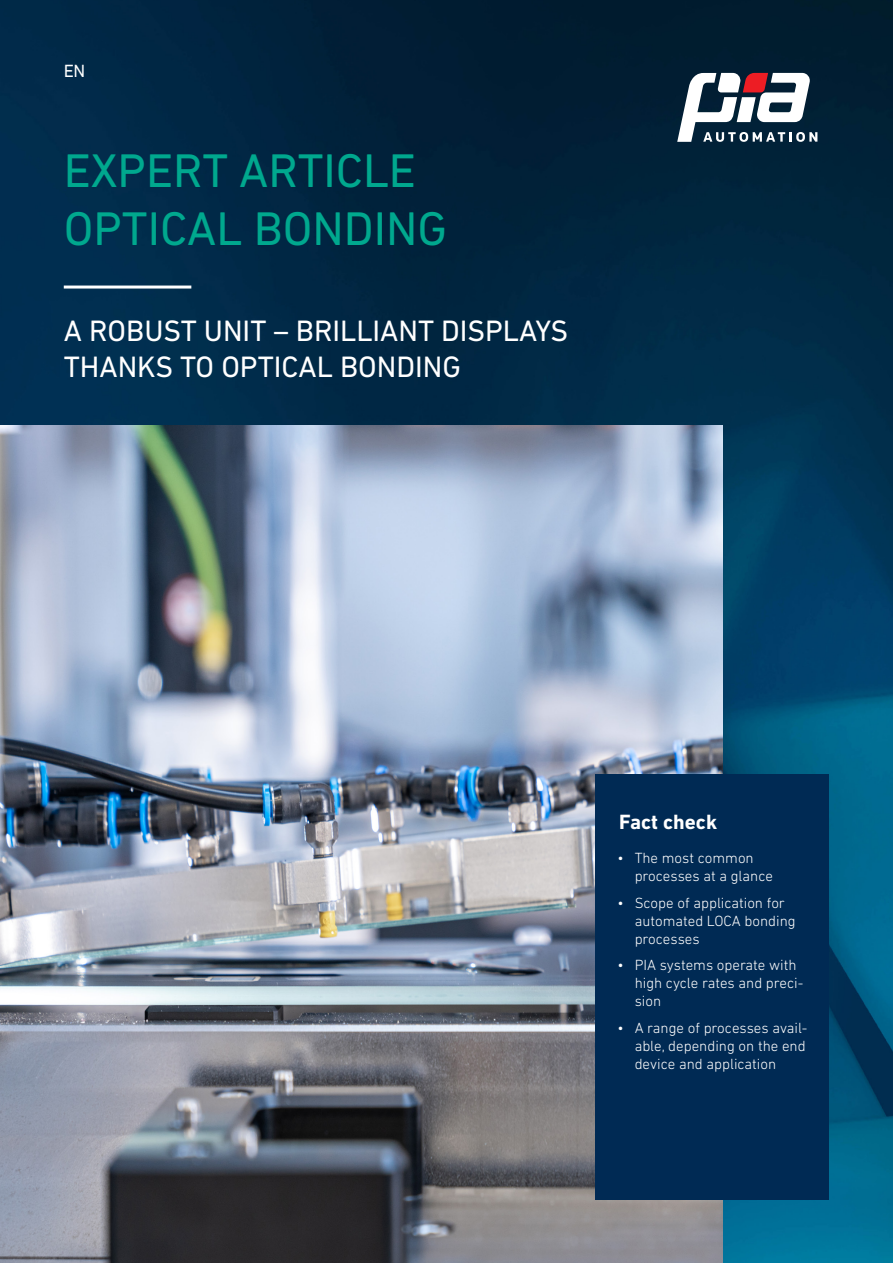
<style>
.page{position:relative;width:893px;height:1263px;background:#fff}
.page>*{position:absolute;margin:0;border:0;box-sizing:border-box;transform-origin:0 0}
.t1{font:48px/57.6px "DIN Next LT Pro";color:#00a88e}
.t2{font:30px/36px "DIN Next LT Pro";color:#fff}
.t3{font:700 21px "DIN Next LT Pro";color:#fff}
.t4{font:18px "DIN Next LT Pro";color:#fff}
.t5{font:300 15px/18px "DIN Next LT Pro";color:#fff}
</style>
<div class="page">
<img style="left:0;top:0;width:893px;height:1263px">
<img style="left:0;top:425px;width:723px;height:838px">
<svg style="left:677px;top:73px;width:140px;height:69px"></svg>
<hr style="left:64px;top:286px;width:127px;height:3px;background:#fff">
<div style="left:595px;top:774px;width:234px;height:425px;background:#002a54"></div>
<p class="t4" style="left:64px;top:61px;width:23px">EN</p>
<h1 class="t1" style="left:64px;top:141px;width:385px">EXPERT ARTICLE<br>OPTICAL BONDING</h1>
<h2 class="t2" style="left:64px;top:313px;width:506px">A ROBUST UNIT – BRILLIANT DISPLAYS<br>THANKS TO OPTICAL BONDING</h2>
<h3 class="t3" style="left:619px;top:810px;width:99px">Fact check</h3>
<p class="t5" style="left:635px;top:849px;width:140px;text-indent:-17px">• The most common processes at a glance</p>
<p class="t5" style="left:635px;top:893px;width:163px;text-indent:-17px">• Scope of application for automated LOCA bonding processes</p>
<p class="t5" style="left:635px;top:956px;width:170px;text-indent:-17px">• PIA systems operate with high cycle rates and preci&shy;sion</p>
<p class="t5" style="left:635px;top:1018px;width:174px;text-indent:-17px">• A range of processes avail&shy;able, depending on the end device and application</p>
</div>
